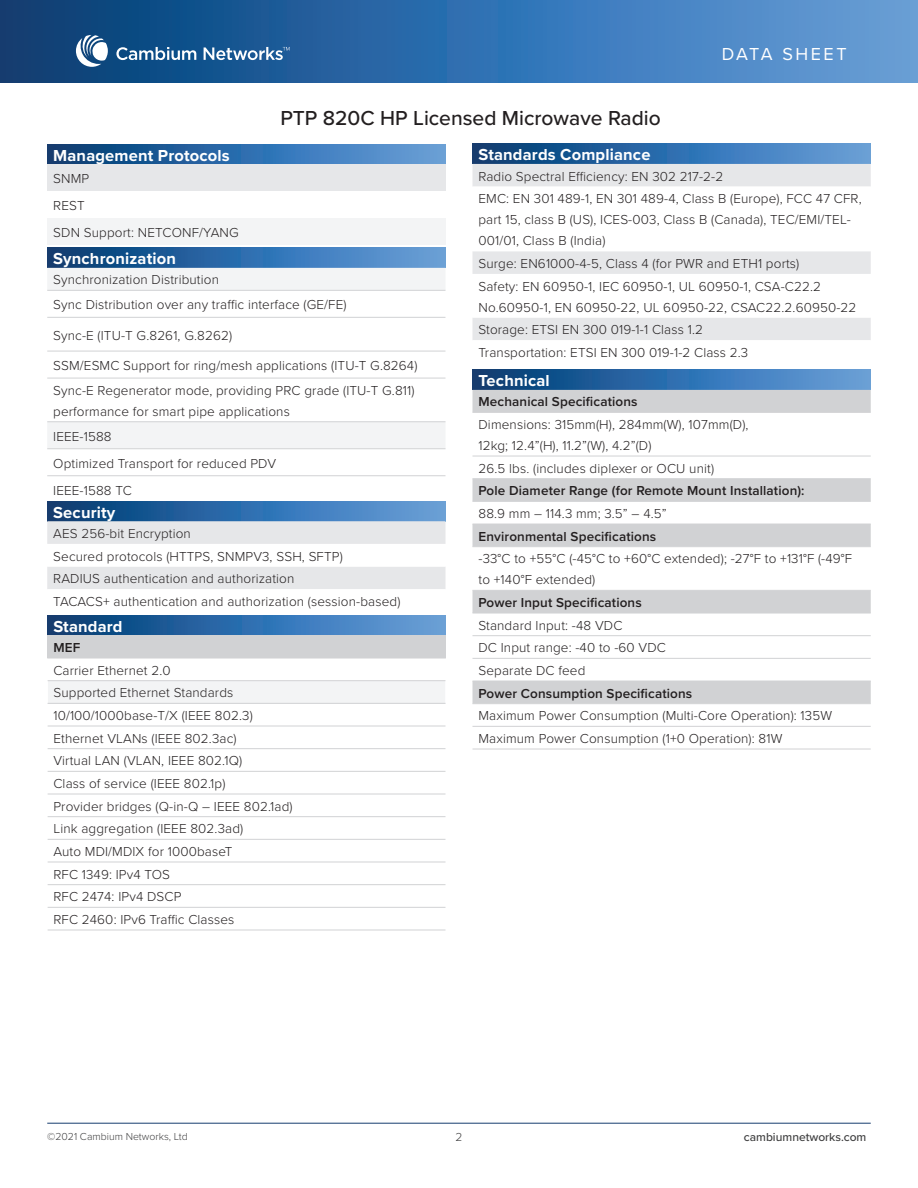
<style>
.page{position:relative;width:918px;height:1188px;background:#fff}
.page>*{position:absolute;margin:0;border:0;box-sizing:border-box;transform-origin:0 0}
.t1{font:500 21px "Proxima Nova";color:#231f20}
.t2{font:18px "Proxima Nova";letter-spacing:.14em;color:#fff}
.t3{font:700 16.5px "Proxima Nova";letter-spacing:.01em;color:#fff}
.t4{font:300 13.5px/22.6px "Proxima Nova";letter-spacing:.01em;color:#231f20}
.t5{font:600 13.5px "Proxima Nova";letter-spacing:.01em;color:#231f20}
.t6{font:500 12px "Proxima Nova";color:#3e3e3f}
.t7{font:300 12px "Proxima Nova";color:#3e3e3f}
.t8{font:300 10.5px "Proxima Nova";color:#3e3e3f}
</style>
<div class="page">
<svg style="left:0;top:0;width:918px;height:82px;background:#336fab"></svg>
<hr style="left:47px;top:1123px;width:824px;height:1px;background:#163c6e">
<svg style="left:116px;top:47px;width:80px;height:13px"></svg>
<svg style="left:204px;top:47px;width:86px;height:13px"></svg>
<svg style="left:76px;top:35px;width:32px;height:32px"></svg>
<svg style="left:47px;top:144px;width:399px;height:20px;background:#326daa"></svg>
<div style="left:47px;top:164px;width:399px;height:27px;background:#e6e7e9"></div>
<div style="left:47px;top:218px;width:399px;height:27px;background:#f3f4f5"></div>
<svg style="left:47px;top:248px;width:399px;height:20px;background:#336eaa"></svg>
<div style="left:47px;top:268px;width:399px;height:22px;background:#f3f4f5"></div>
<svg style="left:47px;top:350px;width:399px;height:127px"></svg>
<hr style="left:47px;top:290px;width:399px;height:1px;background:#d1d2d4">
<hr style="left:47px;top:317px;width:399px;height:1px;background:#d1d2d4">
<hr style="left:47px;top:351px;width:399px;height:1px;background:#d1d2d4">
<hr style="left:47px;top:378px;width:399px;height:1px;background:#d1d2d4">
<hr style="left:47px;top:421px;width:399px;height:1px;background:#d1d2d4">
<hr style="left:47px;top:448px;width:399px;height:1px;background:#d1d2d4">
<hr style="left:47px;top:475px;width:399px;height:1px;background:#d1d2d4">
<svg style="left:47px;top:615px;width:399px;height:20px;background:#326daa"></svg>
<div style="left:47px;top:635px;width:399px;height:23px;background:#d1d2d4"></div>
<svg style="left:48px;top:725px;width:397px;height:205px"></svg>
<div style="left:47px;top:681px;width:399px;height:22px;background:#f3f4f5"></div>
<svg style="left:47px;top:680px;width:1px;height:228px"></svg>
<hr style="left:47px;top:658px;width:399px;height:1px;background:#d1d2d4">
<hr style="left:48px;top:680px;width:398px;height:1px;background:#d1d2d4">
<hr style="left:48px;top:703px;width:398px;height:1px;background:#d1d2d4">
<hr style="left:48px;top:726px;width:398px;height:1px;background:#d1d2d4">
<hr style="left:48px;top:748px;width:398px;height:1px;background:#d1d2d4">
<hr style="left:48px;top:771px;width:398px;height:1px;background:#d1d2d4">
<hr style="left:48px;top:794px;width:398px;height:1px;background:#d1d2d4">
<hr style="left:48px;top:816px;width:398px;height:1px;background:#d1d2d4">
<hr style="left:48px;top:839px;width:398px;height:1px;background:#d1d2d4">
<hr style="left:48px;top:862px;width:398px;height:1px;background:#d1d2d4">
<hr style="left:48px;top:884px;width:398px;height:1px;background:#d1d2d4">
<hr style="left:48px;top:907px;width:398px;height:1px;background:#d1d2d4">
<hr style="left:48px;top:930px;width:398px;height:1px;background:#d1d2d4">
<svg style="left:472px;top:144px;width:399px;height:20px;background:#326eaa"></svg>
<div style="left:472px;top:164px;width:399px;height:22px;background:#e6e7e9"></div>
<svg style="left:472px;top:251px;width:399px;height:89px"></svg>
<svg style="left:472px;top:370px;width:399px;height:20px;background:#336eaa"></svg>
<div style="left:472px;top:390px;width:399px;height:22px;background:#d1d2d4"></div>
<svg style="left:472px;top:455px;width:399px;height:294px"></svg>
<hr style="left:472px;top:412px;width:399px;height:1px;background:#d1d2d4">
<hr style="left:472px;top:456px;width:399px;height:1px;background:#d1d2d4">
<hr style="left:472px;top:478px;width:399px;height:1px;background:#d1d2d4">
<hr style="left:472px;top:501px;width:399px;height:1px;background:#d1d2d4">
<hr style="left:472px;top:524px;width:399px;height:1px;background:#d1d2d4">
<hr style="left:472px;top:546px;width:399px;height:1px;background:#d1d2d4">
<hr style="left:472px;top:590px;width:399px;height:1px;background:#d1d2d4">
<hr style="left:472px;top:613px;width:399px;height:1px;background:#d1d2d4">
<hr style="left:472px;top:635px;width:399px;height:1px;background:#d1d2d4">
<hr style="left:472px;top:658px;width:399px;height:1px;background:#d1d2d4">
<hr style="left:472px;top:681px;width:399px;height:1px;background:#d1d2d4">
<hr style="left:472px;top:703px;width:399px;height:1px;background:#d1d2d4">
<hr style="left:472px;top:726px;width:399px;height:1px;background:#d1d2d4">
<hr style="left:472px;top:749px;width:399px;height:1px;background:#d1d2d4">
<svg style="left:47px;top:501px;width:399px;height:20px;background:#326daa"></svg>
<svg style="left:47px;top:521px;width:399px;height:68px"></svg>
<h1 class="t1" style="left:280px;top:103px;width:382px">PTP 820C HP Licensed Microwave Radio</h1>
<h2 class="t2" style="left:722px;top:41px;width:126px">DATA SHEET</h2>
<p class="t3" style="left:53px;top:143px;width:178px">Management Protocols</p>
<p class="t4" style="left:53px;top:164px;width:187px;line-height:27px">SNMP<br>REST<br>SDN Support: NETCONF/YANG</p>
<p class="t3" style="left:53px;top:246px;width:124px">Synchronization</p>
<p class="t4" style="left:53px;top:267px;width:295px;line-height:24.9px">Synchronization Distribution<br>Sync Distribution over any traffic interface (GE/FE)</p>
<p class="t4" style="left:53px;top:323px;width:180px">Sync-E (ITU-T G.8261, G.8262)</p>
<p class="t4" style="left:53px;top:352px;width:366px;line-height:24.9px">SSM/ESMC Support for ring/mesh applications (ITU-T G.8264)<br>Sync-E Regenerator mode, providing PRC grade (ITU-T G.811)</p>
<p class="t4" style="left:53px;top:398px;width:238px;line-height:24.9px">performance for smart pipe applications<br>IEEE-1588</p>
<p class="t4" style="left:53px;top:449px;width:225px;line-height:27px">Optimized Transport for reduced PDV<br>IEEE-1588 TC</p>
<p class="t3" style="left:53px;top:500px;width:64px">Security</p>
<p class="t4" style="left:53px;top:521px;width:349px">AES 256-bit Encryption<br>Secured protocols (HTTPS, SNMPV3, SSH, SFTP)<br>RADIUS authentication and authorization<br>TACACS+ authentication and authorization (session-based)</p>
<p class="t3" style="left:53px;top:614px;width:71px">Standard</p>
<p class="t5" style="left:53px;top:637px;width:28px">MEF</p>
<p class="t4" style="left:53px;top:658px;width:241px">Carrier Ethernet 2.0<br>Supported Ethernet Standards<br>10/100/1000base-T/X (IEEE 802.3)<br>Ethernet VLANs (IEEE 802.3ac)<br>Virtual LAN (VLAN, IEEE 802.1Q)<br>Class of service (IEEE 802.1p)<br>Provider bridges (Q-in-Q – IEEE 802.1ad)<br>Link aggregation (IEEE 802.3ad)<br>Auto MDI/MDIX for 1000baseT<br>RFC 1349: IPv4 TOS<br>RFC 2474: IPv4 DSCP<br>RFC 2460: IPv6 Traffic Classes</p>
<p class="t3" style="left:478px;top:143px;width:174px">Standards Compliance</p>
<p class="t4" style="left:478px;top:164px;width:385px">Radio Spectral Efficiency: EN 302 217-2-2<br>EMC: EN 301 489-1, EN 301 489-4, Class B (Europe), FCC 47 CFR,</p>
<p class="t4" style="left:478px;top:209px;width:374px;line-height:21px">part 15, class B (US), ICES-003, Class B (Canada), TEC/EMI/TEL-<br>001/01, Class B (India)</p>
<p class="t4" style="left:478px;top:251px;width:344px">Surge: EN61000-4-5, Class 4 (for PWR and ETH1 ports)<br>Safety: EN 60950-1, IEC 60950-1, UL 60950-1, CSA-C22.2</p>
<p class="t4" style="left:478px;top:295px;width:379px">No.60950-1, EN 60950-22, UL 60950-22, CSAC22.2.60950-22<br>Storage: ETSI EN 300 019-1-1 Class 1.2<br>Transportation: ETSI EN 300 019-1-2 Class 2.3</p>
<p class="t3" style="left:478px;top:368px;width:73px">Technical</p>
<p class="t5" style="left:478px;top:392px;width:161px">Mechanical Specifications</p>
<p class="t4" style="left:478px;top:413px;width:272px;line-height:21px">Dimensions: 315mm(H), 284mm(W), 107mm(D),<br>12kg; 12.4”(H), 11.2”(W), 4.2”(D)</p>
<p class="t4" style="left:478px;top:456px;width:237px">26.5 lbs. (includes diplexer or OCU unit)</p>
<p class="t5" style="left:478px;top:481px;width:328px">Pole Diameter Range (for Remote Mount Installation):</p>
<p class="t4" style="left:478px;top:501px;width:190px">88.9 mm – 114.3 mm; 3.5” – 4.5”</p>
<p class="t5" style="left:478px;top:526px;width:179px">Environmental Specifications</p>
<p class="t4" style="left:478px;top:548px;width:375px;line-height:21px">-33°C to +55°C (-45°C to +60°C extended); -27°F to +131°F (-49°F to +140°F extended)</p>
<p class="t5" style="left:478px;top:592px;width:165px">Power Input Specifications</p>
<p class="t4" style="left:478px;top:613px;width:189px">Standard Input: -48 VDC<br>DC Input range: -40 to -60 VDC<br>Separate DC feed</p>
<p class="t5" style="left:478px;top:683px;width:215px">Power Consumption Specifications</p>
<p class="t4" style="left:478px;top:704px;width:355px">Maximum Power Consumption (Multi-Core Operation): 135W<br>Maximum Power Consumption (1+0 Operation): 81W</p>
<p class="t8" style="left:47px;top:1128px;width:142px">©2021 Cambium Networks, Ltd</p>
<p class="t7" style="left:456px;top:1128px;width:8px">2</p>
<p class="t6" style="left:744px;top:1128px;width:124px">cambiumnetworks.com</p>
</div>
